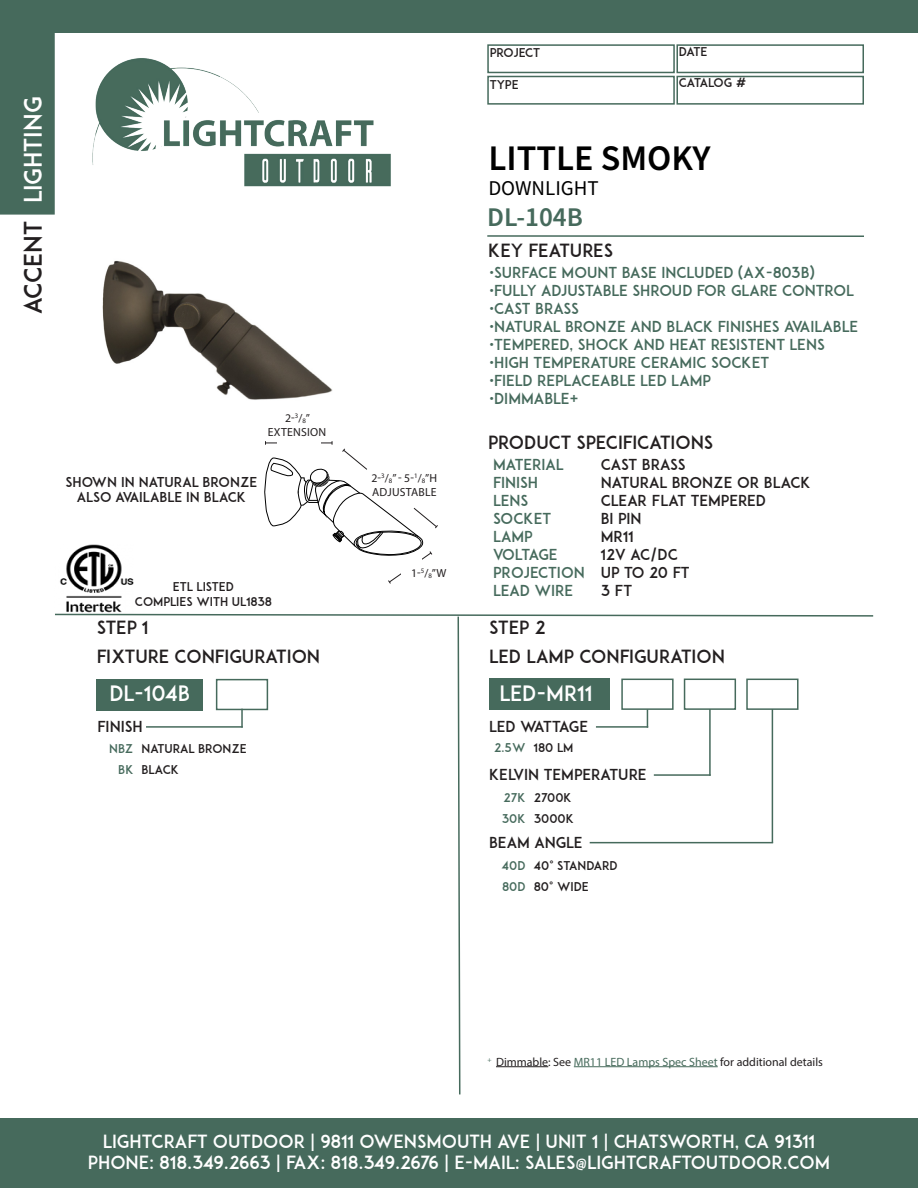
<style>
.page{position:relative;width:918px;height:1188px;background:#fff}
.page>*{position:absolute;margin:0;border:0;box-sizing:border-box;transform-origin:0 0}
.t1{font:600 36px "Source Sans Pro";color:#000}
.t2{font:600 27px "Source Sans Pro";color:#466a5c}
.t3{font:24px "ADAM.CGPRO";color:#fff}
.t4{font:24px "ADAM.CGPRO";color:#231f20}
.t5{font:21px "ADAM.CGPRO";color:#fff}
.t6{font:21px "Source Sans Pro";color:#000}
.t7{font:18px "ADAM.CGPRO";color:#fff}
.t8{font:18px "ADAM.CGPRO";color:#231f20}
.t9{font:15px/18px "ADAM.CGPRO";color:#466a5c}
.t10{font:15px "ADAM.CGPRO";color:#231f20}
.t11{font:15px "ADAM.CGPRO";letter-spacing:-.035em;color:#231f20}
.t12{font:15px "ADAM.CGPRO";letter-spacing:-.06em;color:#466a5c}
.t13{font:13.5px "ADAM.CGPRO";color:#231f20}
.t14{font:12px "ADAM.CGPRO";color:#231f20}
.t15{font:12px "Myriad Pro";color:#231f20}
.t16{font:12px "ADAM.CGPRO";color:#466a5c}
.t17{font:12px "ADAM.CGPRO";letter-spacing:-.025em;color:#231f20}
.t18{font:11.7px "Myriad Pro";letter-spacing:.02em;color:#231f20}
.s1{font-size:6.9px}
.s2{color:#466a5b}
</style>
<div class="page">
<div style="left:487px;top:44px;width:188px;height:29px;border:2px solid #466a5c"></div>
<div style="left:487px;top:76px;width:188px;height:29px;border:2px solid #466a5c"></div>
<div style="left:676px;top:44px;width:188px;height:29px;border:2px solid #466a5c"></div>
<div style="left:676px;top:76px;width:188px;height:29px;border:2px solid #466a5c"></div>
<div style="left:0;top:1118px;width:918px;height:70px;background:#466a5c"></div>
<div style="left:0;top:0;width:918px;height:32px;background:#466a5c"></div>
<div style="left:0;top:32px;width:55px;height:183px;background:#466a5c"></div>
<hr style="left:487px;top:235px;width:377px;height:2px;background:#466a5c">
<img style="left:92px;top:58px;width:299px;height:129px">
<img style="left:102px;top:260px;width:231px;height:140px">
<svg style="left:264px;top:441px;width:174px;height:143px"></svg>
<div style="left:277px;top:440px;width:43px;height:6px;background:#fff"></div>
<div style="left:402px;top:558px;width:20px;height:17px;background:#fff"></div>
<div style="left:410px;top:569px;width:38px;height:11px;background:#fff"></div>
<img style="left:60px;top:545px;width:73px;height:68px">
<svg style="left:55px;top:613px;width:819px;height:482px"></svg>
<hr style="left:146px;top:726px;width:97px;height:2px;background:#466a5c">
<p class="t3" style="left:18px;top:203px;width:109px;rotate:-90deg">LIGHTING</p>
<p class="t4" style="left:18px;top:314px;width:95px;rotate:-90deg">ACCENT</p>
<p class="t18" style="left:285px;top:411px;width:27px">2-<sup>3</sup>/<span class="s1">8</span>”</p>
<p class="t18" style="left:268px;top:425px;width:60px">EXTENSION</p>
<p class="t13" style="left:66px;top:474px;width:193px">SHOWN IN NATURAL BRONZE</p>
<p class="t13" style="left:77px;top:489px;width:171px">ALSO AVAILABLE IN BLACK</p>
<p class="t14" style="left:173px;top:579px;width:63px">ETL LISTED</p>
<p class="t14" style="left:135px;top:594px;width:139px">COMPLIES WITH UL1838</p>
<p class="t8" style="left:97px;top:617px;width:53px">STEP 1</p>
<p class="t8" style="left:97px;top:646px;width:225px">FIXTURE CONFIGURATION</p>
<p class="t5" style="left:109px;top:680px;width:82px">DL-104B</p>
<p class="t10" style="left:98px;top:718px;width:47px">FINISH</p>
<p class="t16" style="left:109px;top:741px;width:25px">NBZ</p>
<p class="t16" style="left:118px;top:762px;width:16px">BK</p>
<p class="t14" style="left:141px;top:741px;width:107px">NATURAL BRONZE</p>
<p class="t14" style="left:141px;top:762px;width:39px">BLACK</p>
<p class="t18" style="left:371px;top:471px;width:67px">2-<sup>3</sup>/<span class="s1">8</span>” - 5-<sup>1</sup>/<span class="s1">8</span>”H</p>
<p class="t18" style="left:372px;top:485px;width:66px">ADJUSTABLE</p>
<p class="t18" style="left:411px;top:566px;width:37px">1-<sup>5</sup>/<span class="s1">8</span>”W</p>
<p class="t14" style="left:490px;top:46px;width:52px">PROJECT</p>
<p class="t14" style="left:490px;top:78px;width:30px">TYPE</p>
<p class="t14" style="left:679px;top:44px;width:30px">DATE</p>
<p class="t17" style="left:679px;top:75px;width:69px">CATALOG #</p>
<p class="t1" style="left:488px;top:134px;width:224px">LITTLE SMOKY</p>
<p class="t6" style="left:488px;top:174px;width:112px">DOWNLIGHT</p>
<p class="t2" style="left:487px;top:199px;width:97px">DL-104B</p>
<p class="t8" style="left:488px;top:239px;width:127px">KEY FEATURES</p>
<p class="t9" style="left:490px;top:263px;width:327px">•SURFACE MOUNT BASE INCLUDED (AX-803B)</p>
<p class="t9" style="left:490px;top:281px;width:366px">•FULLY ADJUSTABLE SHROUD FOR GLARE CONTROL</p>
<p class="t9" style="left:490px;top:299px;width:91px">•CAST BRASS</p>
<p class="t9" style="left:490px;top:317px;width:370px">•NATURAL BRONZE AND BLACK FINISHES AVAILABLE</p>
<p class="t9" style="left:490px;top:335px;width:337px">•TEMPERED, SHOCK AND HEAT RESISTENT LENS</p>
<p class="t9" style="left:490px;top:353px;width:281px">•HIGH TEMPERATURE CERAMIC SOCKET</p>
<p class="t9" style="left:490px;top:371px;width:223px">•FIELD REPLACEABLE LED LAMP</p>
<p class="t9" style="left:490px;top:389px;width:91px">•DIMMABLE+</p>
<p class="t8" style="left:488px;top:431px;width:227px">PRODUCT SPECIFICATIONS</p>
<p class="t9" style="left:493px;top:455px;width:72px">MATERIAL</p>
<p class="t9" style="left:493px;top:473px;width:47px">FINISH</p>
<p class="t9" style="left:493px;top:491px;width:37px">LENS</p>
<p class="t9" style="left:493px;top:509px;width:60px">SOCKET</p>
<p class="t9" style="left:493px;top:527px;width:41px">LAMP</p>
<p class="t12" style="left:493px;top:545px;width:66px">VOLTAGE</p>
<p class="t9" style="left:493px;top:563px;width:93px">PROJECTION<br>LEAD WIRE</p>
<p class="t8" style="left:489px;top:617px;width:58px">STEP 2</p>
<p class="t10" style="left:601px;top:455px;width:86px">CAST BRASS</p>
<p class="t10" style="left:601px;top:473px;width:212px">NATURAL BRONZE OR BLACK</p>
<p class="t10" style="left:601px;top:491px;width:167px">CLEAR FLAT TEMPERED</p>
<p class="t10" style="left:601px;top:509px;width:42px">BI PIN</p>
<p class="t10" style="left:601px;top:527px;width:35px">MR11</p>
<p class="t10" style="left:601px;top:545px;width:79px">12V AC/DC</p>
<p class="t10" style="left:601px;top:563px;width:90px">UP TO 20 FT</p>
<p class="t10" style="left:601px;top:581px;width:33px">3 FT</p>
<p class="t8" style="left:489px;top:646px;width:237px">LED LAMP CONFIGURATION</p>
<p class="t5" style="left:499px;top:681px;width:95px">LED-MR11</p>
<p class="t11" style="left:489px;top:718px;width:100px">LED WATTAGE</p>
<p class="t16" style="left:494px;top:741px;width:33px">2.5W</p>
<p class="t14" style="left:534px;top:741px;width:41px">180 LM</p>
<p class="t10" style="left:489px;top:766px;width:159px">KELVIN TEMPERATURE</p>
<p class="t16" style="left:503px;top:791px;width:24px">27K</p>
<p class="t16" style="left:502px;top:812px;width:25px">30K</p>
<p class="t14" style="left:534px;top:791px;width:39px">2700K</p>
<p class="t14" style="left:534px;top:812px;width:41px">3000K</p>
<p class="t10" style="left:489px;top:833px;width:95px">BEAM ANGLE</p>
<p class="t16" style="left:502px;top:858px;width:25px">40D</p>
<p class="t16" style="left:502px;top:879px;width:25px">80D</p>
<p class="t14" style="left:534px;top:858px;width:85px">40° STANDARD</p>
<p class="t14" style="left:534px;top:879px;width:56px">80° WIDE</p>
<p class="t15" style="left:487px;top:1054px;width:337px"><sup>+</sup> Dimmable: See <span class="s2">MR11 LED Lamps Spec Sheet</span> for additional details</p>
<p class="t7" style="left:103px;top:1130px;width:714px">LIGHTCRAFT OUTDOOR | 9811 OWENSMOUTH AVE | UNIT 1 | CHATSWORTH, CA 91311</p>
<p class="t7" style="left:88px;top:1152px;width:744px">PHONE: 818.349.2663 | FAX: 818.349.2676 | E-MAIL: SALES@LIGHTCRAFTOUTDOOR.COM</p>
</div>
